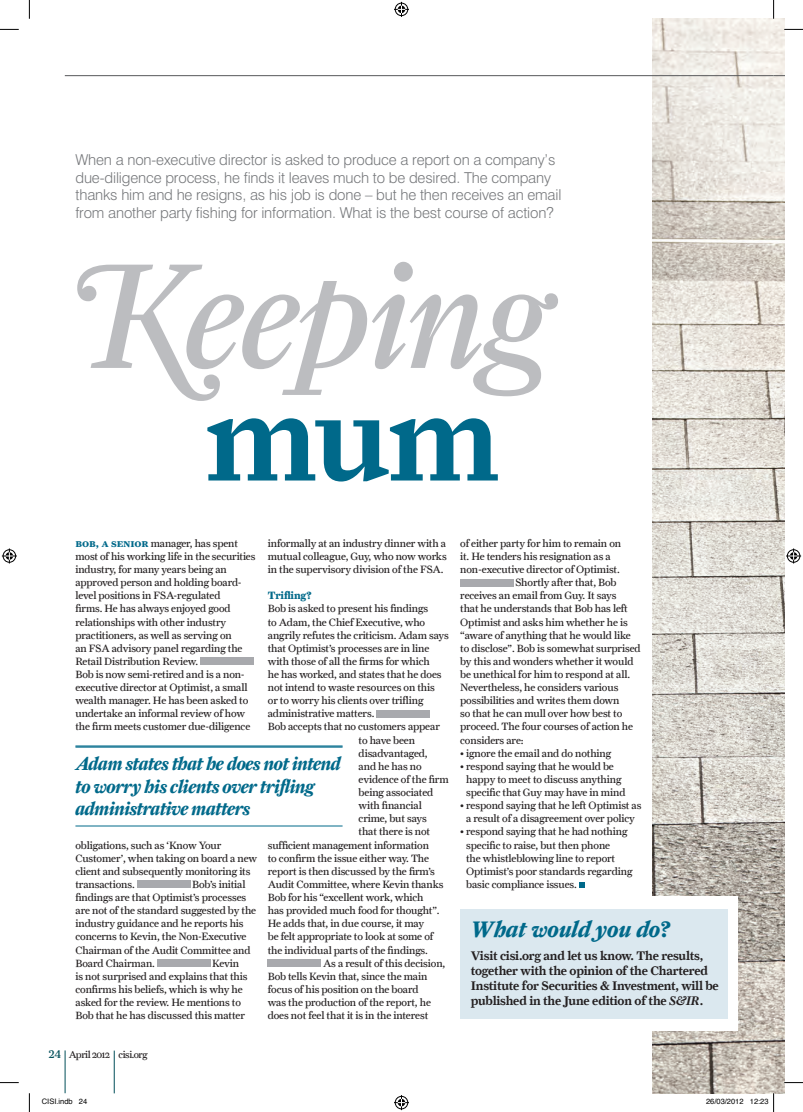
<style>
.page{position:relative;width:803px;height:1112px;background:#fff}
.page>*{position:absolute;margin:0;border:0;box-sizing:border-box;transform-origin:0 0}
.t1{font:150px "Farnham Display Reg Ital Swash";letter-spacing:-.03em;color:#bcbdc0}
.t2{font:125px "Farnham Text Semi";color:#00698a}
.t3{font:italic 700 22.5px "Farnham Text";color:#00698a}
.t4{font:italic 700 18.75px/22.5px "Farnham Display";letter-spacing:-.025em;color:#00698a}
.t5{font:300 15px/17.5px "Swiss 721 BT";letter-spacing:-.01em;color:#76787b}
.t6{font:12.5px/15px "Farnham Text Semi";letter-spacing:-.015em;color:#231f20}
.t7{font:10.62px/13.1px "Farnham Text";letter-spacing:-.01em;color:#231f20}
.t8{font:700 10.62px "Farnham Text";letter-spacing:-.01em;color:#00698a}
.t9{font:10px "Farnham Text";letter-spacing:-.04em;color:#231f20}
.t10{font:7.5px "Helvetica";color:#000}
.s1{font-family:"Farnham Text Bold SC";color:#00698a}
.s2{font-family:"Farnham Text Semi Ital"}
.s3{font-family:"Farnham Display";font-size:11.25px;color:#004e59}
</style>
<div class="page">
<img style="left:652px;top:19px;width:132px;height:1073px">
<hr style="left:65px;top:75px;width:708px;height:1px;background:#57585a">
<hr style="left:75px;top:745px;width:268px;height:1px;background:#00698a">
<hr style="left:75px;top:746px;width:268px;height:1px;background:#00698a">
<hr style="left:75px;top:825px;width:268px;height:1px;background:#00698a">
<div style="left:460px;top:896px;width:278px;height:134px;background:#fff"></div>
<hr style="left:114px;top:1050px;width:1px;height:42px;background:#004e59">
<hr style="left:65px;top:1050px;width:1px;height:42px;background:#004e59">
<div style="left:200px;top:657px;width:53px;height:7px;background:#a8a9ad"></div>
<div style="left:137px;top:880px;width:53px;height:7px;background:#a8a9ad"></div>
<div style="left:157px;top:959px;width:53px;height:7px;background:#a8a9ad"></div>
<div style="left:376px;top:710px;width:54px;height:7px;background:#a8a9ad"></div>
<div style="left:268px;top:959px;width:53px;height:7px;background:#a8a9ad"></div>
<div style="left:460px;top:579px;width:53px;height:7px;background:#a8a9ad"></div>
<svg style="left:579px;top:882px;width:5px;height:5px"></svg>
<div style="left:460px;top:908px;width:267px;height:110px;background:#dbe8ef"></div>
<svg style="left:0;top:29px;width:19px;height:1px"></svg>
<svg style="left:784px;top:29px;width:19px;height:1px"></svg>
<svg style="left:0;top:1082px;width:19px;height:1px"></svg>
<svg style="left:784px;top:1081px;width:19px;height:2px"></svg>
<svg style="left:29px;top:0;width:1px;height:19px"></svg>
<svg style="left:29px;top:1093px;width:1px;height:18px"></svg>
<svg style="left:773px;top:0;width:1px;height:19px"></svg>
<svg style="left:394px;top:2px;width:15px;height:15px"></svg>
<svg style="left:394px;top:1095px;width:15px;height:14px"></svg>
<svg style="left:2px;top:548px;width:15px;height:15px"></svg>
<svg style="left:786px;top:548px;width:15px;height:15px"></svg>
<svg style="left:750px;top:1092px;width:24px;height:19px"></svg>
<p class="t5" style="left:75px;top:151px;width:487px">When a non-executive director is asked to produce a report on a company’s due-diligence process, he finds it leaves much to be desired. The company thanks him and he resigns, as his job is done – but he then receives an email from another party fishing for information. What is the best course of action?</p>
<h1 class="t1" style="left:80px;top:228px;width:472px">Keeping</h1>
<h2 class="t2" style="left:205px;top:361px;width:296px">mum</h2>
<p class="t7" style="left:268px;top:536px;width:180px;text-align:justify">informally at an industry dinner with a mutual colleague, Guy, who now works in the supervisory division of the FSA.</p>
<p class="t8" style="left:268px;top:589px;width:46px">Trifling?</p>
<p class="t7" style="left:268px;top:602px;width:162px">Bob is asked to present his findings</p>
<p class="t7" style="left:268px;top:615px;width:159px">to Adam, the Chief Executive, who</p>
<p class="t7" style="left:268px;top:628px;width:182px">angrily refutes the criticism. Adam says</p>
<p class="t7" style="left:268px;top:641px;width:163px">that Optimist’s processes are in line</p>
<p class="t7" style="left:268px;top:654px;width:163px">with those of all the firms for which</p>
<p class="t7" style="left:268px;top:667px;width:175px">he has worked, and states that he does</p>
<p class="t7" style="left:268px;top:680px;width:169px">not intend to waste resources on this</p>
<p class="t7" style="left:268px;top:693px;width:157px">or to worry his clients over trifling</p>
<p class="t7" style="left:268px;top:706px;width:108px">administrative matters.</p>
<p class="t7" style="left:268px;top:720px;width:174px">Bob accepts that no customers appear</p>
<p class="t7" style="left:359px;top:733px;width:58px">to have been</p>
<p class="t7" style="left:359px;top:746px;width:71px">disadvantaged,</p>
<p class="t7" style="left:359px;top:759px;width:65px">and he has no</p>
<p class="t7" style="left:359px;top:772px;width:91px">evidence of the firm</p>
<p class="t7" style="left:359px;top:785px;width:76px">being associated</p>
<p class="t7" style="left:359px;top:798px;width:65px">with financial</p>
<p class="t7" style="left:359px;top:811px;width:70px">crime, but says</p>
<p class="t7" style="left:359px;top:824px;width:73px">that there is not</p>
<p class="t7" style="left:268px;top:838px;width:163px">sufficient management information</p>
<p class="t7" style="left:268px;top:851px;width:163px">to confirm the issue either way. The</p>
<p class="t7" style="left:268px;top:864px;width:169px">report is then discussed by the firm’s</p>
<p class="t7" style="left:268px;top:877px;width:177px">Audit Committee, where Kevin thanks</p>
<p class="t7" style="left:268px;top:890px;width:157px">Bob for his “excellent work, which</p>
<p class="t7" style="left:268px;top:903px;width:173px">has provided much food for thought”.</p>
<p class="t7" style="left:268px;top:916px;width:158px">He adds that, in due course, it may</p>
<p class="t7" style="left:268px;top:929px;width:167px">be felt appropriate to look at some of</p>
<p class="t7" style="left:268px;top:942px;width:162px">the individual parts of the findings.</p>
<p class="t7" style="left:323px;top:956px;width:124px">As a result of this decision,</p>
<p class="t7" style="left:268px;top:969px;width:161px">Bob tells Kevin that, since the main</p>
<p class="t7" style="left:268px;top:982px;width:152px">focus of his position on the board</p>
<p class="t7" style="left:268px;top:995px;width:165px">was the production of the report, he</p>
<p class="t7" style="left:268px;top:1008px;width:162px">does not feel that it is in the interest</p>
<p class="t7" style="left:75px;top:536px;width:182px"><span class="s1">bob, a senior</span> manager, has spent most of his working life in the securities industry, for many years being an approved person and holding board&shy;level positions in FSA-regulated<br>firms. He has always enjoyed good relationships with other industry practitioners, as well as serving on<br>an FSA advisory panel regarding the Retail Distribution Review.<br>Bob is now semi-retired and is a non&shy;executive director at Optimist, a small wealth manager. He has been asked to undertake an informal review of how the firm meets customer due-diligence</p>
<h3 class="t4" style="left:75px;top:752px;width:267px">Adam states that he does not intend to worry his clients over trifling administrative matters</h3>
<p class="t7" style="left:75px;top:838px;width:183px">obligations, such as ‘Know Your<br>Customer’, when taking on board a new client and subsequently monitoring its transactions.</p>
<p class="t7" style="left:75px;top:877px;width:182px;text-indent:117px">Bob’s initial findings are that Optimist’s processes are not of the standard suggested by the industry guidance and he reports his concerns to Kevin, the Non-Executive<br>Chairman of the Audit Committee and<br>Board Chairman.</p>
<p class="t7" style="left:75px;top:956px;width:174px;text-indent:137px">Kevin is not surprised and explains that this confirms his beliefs, which is why he asked for the review. He mentions to<br>Bob that he has discussed this matter</p>
<p class="t7" style="left:460px;top:536px;width:162px">of either party for him to remain on</p>
<p class="t7" style="left:460px;top:549px;width:152px">it. He tenders his resignation as a</p>
<p class="t7" style="left:460px;top:562px;width:161px">non-executive director of Optimist.</p>
<p class="t7" style="left:515px;top:575px;width:103px">Shortly after that, Bob</p>
<p class="t7" style="left:460px;top:588px;width:158px">receives an email from Guy. It says</p>
<p class="t7" style="left:460px;top:602px;width:169px">that he understands that Bob has left</p>
<p class="t7" style="left:460px;top:615px;width:169px">Optimist and asks him whether he is</p>
<p class="t7" style="left:460px;top:628px;width:172px">“aware of anything that he would like</p>
<p class="t7" style="left:460px;top:641px;width:182px">to disclose”. Bob is somewhat surprised</p>
<p class="t7" style="left:460px;top:654px;width:175px">by this and wonders whether it would</p>
<p class="t7" style="left:460px;top:667px;width:171px">be unethical for him to respond at all.</p>
<p class="t7" style="left:460px;top:680px;width:160px">Nevertheless, he considers various</p>
<p class="t7" style="left:460px;top:693px;width:161px">possibilities and writes them down</p>
<p class="t7" style="left:460px;top:706px;width:164px">so that he can mull over how best to</p>
<p class="t7" style="left:460px;top:720px;width:174px">proceed. The four courses of action he</p>
<p class="t7" style="left:460px;top:733px;width:65px">considers are:</p>
<p class="t7" style="left:460px;top:746px;width:153px">• ignore the email and do nothing</p>
<p class="t7" style="left:466px;top:759px;width:161px;text-indent:-6px">• respond saying that he would be happy to meet to discuss anything specific that Guy may have in mind</p>
<p class="t7" style="left:460px;top:798px;width:183px;text-align:center">• respond saying that he left Optimist as a result of a disagreement over policy</p>
<p class="t7" style="left:466px;top:824px;width:168px;text-indent:-6px">• respond saying that he had nothing specific to raise, but then phone<br>the whistleblowing line to report Optimist’s poor standards regarding basic compliance issues.</p>
<h3 class="t3" style="left:471px;top:915px;width:201px">What would you do?</h3>
<p class="t6" style="left:471px;top:947px;width:249px">Visit cisi.org and let us know. The results, together with the opinion of the Chartered Institute for Securities &amp; Investment, will be published in the June edition of the <span class="s2">S&amp;IR</span>.</p>
<p class="t9" style="left:49px;top:1048px;width:100px"><span class="s3">24</span> April 2012 cisi.org</p>
<p class="t10" style="left:42px;top:1095px;width:47px">CISI.indb 24</p>
<p class="t10" style="left:706px;top:1095px;width:64px">26/03/2012 12:23</p>
</div>
